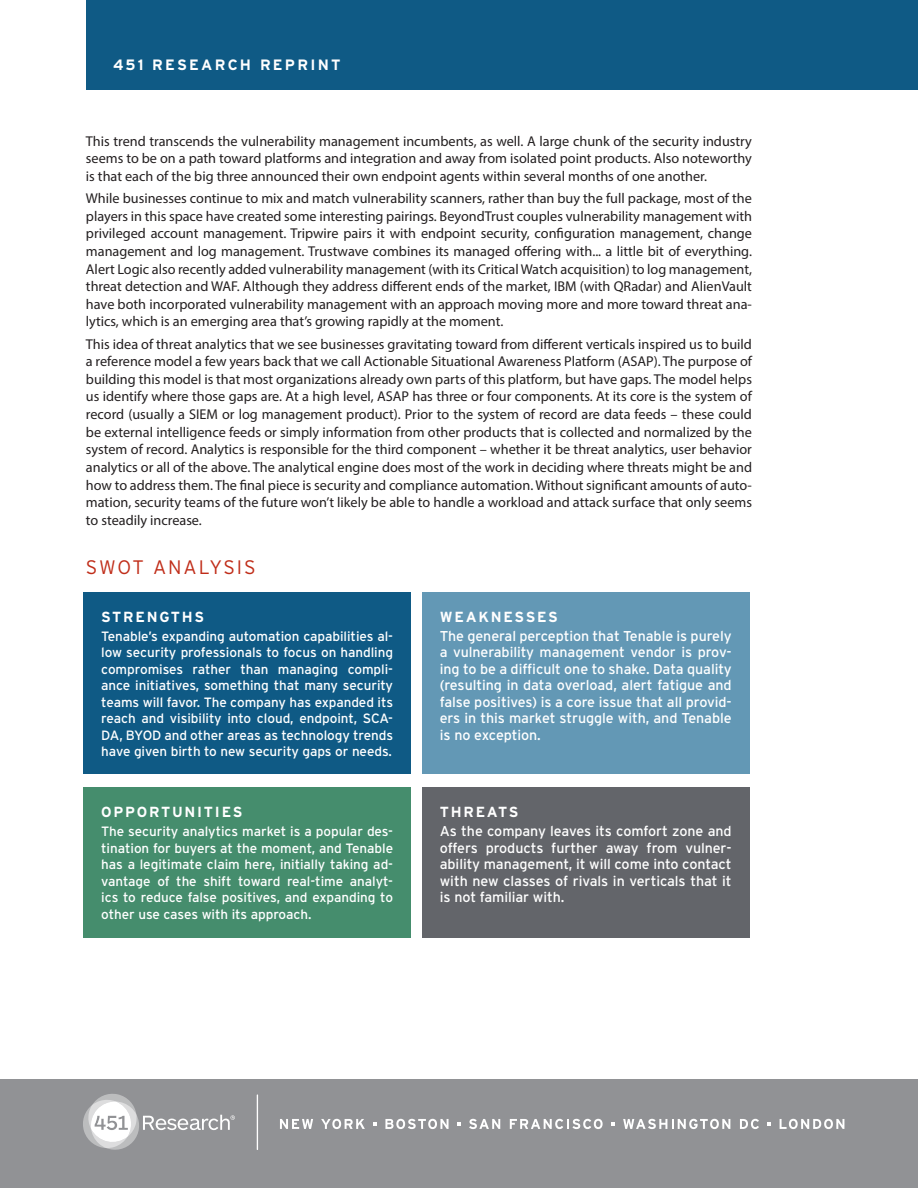
<style>
.page{position:relative;width:918px;height:1188px;background:#fff}
.page>*{position:absolute;margin:0;border:0;box-sizing:border-box;transform-origin:0 0}
.SWOT_Hed{font:300 19.5px "Interstate";letter-spacing:.095em;color:#c02d19}
.Header{font:700 15px "Interstate";letter-spacing:.15em;color:#fff}
.SWOT_Head{font:700 14.7px "Interstate";letter-spacing:.12em;color:#fff}
.Myriad_Body{font:14.25px/17.7px "Myriad Pro";color:#231f20;text-align:justify}
.SWOT_Body{font:14.25px/16.5px "Interstate";letter-spacing:-.005em;color:#fff;text-align:justify}
.SWOT_Body-2{font:13.5px/16.5px "Interstate";letter-spacing:-.005em;color:#fff;text-align:justify}
</style>
<div class="page">
<div style="left:0;top:1080px;width:918px;height:108px;background:#919295"></div>
<hr style="left:257px;top:1094px;width:1px;height:56px;background:#fff">
<svg style="left:83px;top:1094px;width:152px;height:56px"></svg>
<svg style="left:280px;top:1119px;width:33px;height:10px"></svg>
<svg style="left:321px;top:1119px;width:44px;height:10px"></svg>
<svg style="left:385px;top:1119px;width:64px;height:10px"></svg>
<svg style="left:469px;top:1119px;width:31px;height:10px"></svg>
<svg style="left:510px;top:1119px;width:93px;height:10px"></svg>
<svg style="left:623px;top:1119px;width:107px;height:10px"></svg>
<svg style="left:740px;top:1119px;width:19px;height:10px"></svg>
<svg style="left:780px;top:1119px;width:64px;height:10px"></svg>
<svg style="left:373px;top:1122px;width:4px;height:4px"></svg>
<svg style="left:457px;top:1122px;width:4px;height:4px"></svg>
<svg style="left:611px;top:1122px;width:4px;height:4px"></svg>
<svg style="left:768px;top:1122px;width:3px;height:4px"></svg>
<div style="left:86px;top:0;width:832px;height:90px;background:#0f5a85"></div>
<div style="left:83px;top:592px;width:328px;height:182px;background:#0f5a85"></div>
<div style="left:422px;top:592px;width:328px;height:182px;background:#6398b5"></div>
<div style="left:83px;top:788px;width:328px;height:150px;background:#458d6d"></div>
<div style="left:422px;top:788px;width:328px;height:150px;background:#63656a"></div>
<p class="Header" style="left:113px;top:55px;width:229px">451 RESEARCH REPRINT</p>
<p class="Myriad_Body" style="left:86px;top:132px;width:668px">This trend transcends the vulnerability management incumbents, as well. A large chunk of the security industry seems to be on a path toward platforms and integration and away from isolated point products. Also noteworthy is that each of the big three announced their own endpoint agents within several months of one another.</p>
<p class="Myriad_Body" style="left:86px;top:189px;width:668px">While businesses continue to mix and match vulnerability scanners, rather than buy the full package, most of the players in this space have created some interesting pairings. BeyondTrust couples vulnerability management with privileged account management. Tripwire pairs it with endpoint security, configuration management, change management and log management. Trustwave combines its managed offering with... a little bit of everything.<br>Alert Logic also recently added vulnerability management (with its Critical Watch acquisition) to log management, threat detection and WAF. Although they address different ends of the market, IBM (with QRadar) and AlienVault have both incorporated vulnerability management with an approach moving more and more toward threat ana&shy;lytics, which is an emerging area that’s growing rapidly at the moment.</p>
<p class="Myriad_Body" style="left:86px;top:335px;width:668px">This idea of threat analytics that we see businesses gravitating toward from different verticals inspired us to build a reference model a few years back that we call Actionable Situational Awareness Platform (ASAP). The purpose of building this model is that most organizations already own parts of this platform, but have gaps. The model helps us identify where those gaps are. At a high level, ASAP has three or four components. At its core is the system of record (usually a SIEM or log management product). Prior to the system of record are data feeds – these could be external intelligence feeds or simply information from other products that is collected and normalized by the system of record. Analytics is responsible for the third component – whether it be threat analytics, user behavior analytics or all of the above. The analytical engine does most of the work in deciding where threats might be and how to address them. The final piece is security and compliance automation. Without significant amounts of auto&shy;mation, security teams of the future won’t likely be able to handle a workload and attack surface that only seems to steadily increase.</p>
<p class="SWOT_Hed" style="left:86px;top:556px;width:171px">SWOT ANALYSIS</p>
<p class="SWOT_Head" style="left:101px;top:608px;width:105px">STRENGTHS</p>
<p class="SWOT_Body-2" style="left:101px;top:628px;width:293px">Tenable’s expanding automation capabilities al&shy;low security professionals to focus on handling compromises rather than managing compli&shy;ance initiatives, something that many security teams will favor. The company has expanded its reach and visibility into cloud, endpoint, SCA-DA, BYOD and other areas as technology trends have given birth to new security gaps or needs.</p>
<p class="SWOT_Head" style="left:101px;top:803px;width:143px">OPPORTUNITIES</p>
<p class="SWOT_Body-2" style="left:101px;top:823px;width:293px">The security analytics market is a popular des&shy;tination for buyers at the moment, and Tenable has a legitimate claim here, initially taking ad&shy;vantage of the shift toward real-time analyt&shy;ics to reduce false positives, and expanding to other use cases with its approach.</p>
<p class="SWOT_Head" style="left:440px;top:608px;width:119px">WEAKNESSES</p>
<p class="SWOT_Body" style="left:440px;top:627px;width:293px">The general perception that Tenable is purely a vulnerability management vendor is prov&shy;ing to be a difficult one to shake. Data quality (resulting in data overload, alert fatigue and false positives) is a core issue that all provid&shy;ers in this market struggle with, and Tenable is no exception.</p>
<p class="SWOT_Head" style="left:440px;top:803px;width:80px">THREATS</p>
<p class="SWOT_Body" style="left:440px;top:823px;width:293px">As the company leaves its comfort zone and offers products further away from vulner&shy;ability management, it will come into contact with new classes of rivals in verticals that it is not familiar with.</p>
</div>
